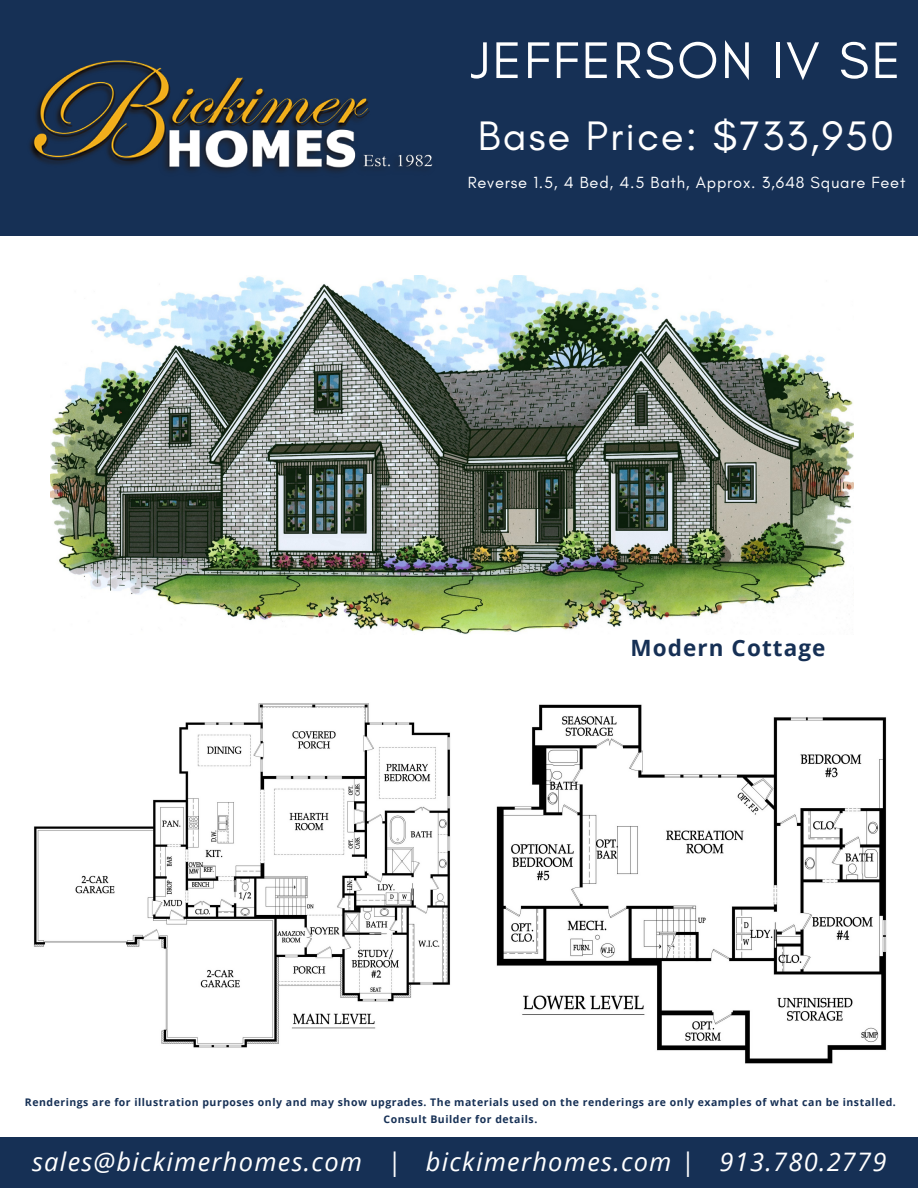
<style>
.page{position:relative;width:918px;height:1188px;background:#fff}
.page>*{position:absolute;margin:0;border:0;box-sizing:border-box;transform-origin:0 0}
.t1{font:52.5px "Glacial Indifference";letter-spacing:.05em;color:#fff}
.t2{font:42px "Glacial Indifference";letter-spacing:.05em;color:#fff}
.t3{font:italic 25.5px "Open Sans";letter-spacing:.05em;color:#fff}
.t4{font:700 22.5px "Open Sans";letter-spacing:.05em;color:#163055}
.t5{font:16.5px "Glacial Indifference";letter-spacing:.05em;color:#fff}
.t6{font:700 10.5px/16.6px "Open Sans";letter-spacing:.05em;color:#163055;text-align:center}
</style>
<div class="page">
<div style="left:0;top:0;width:918px;height:236px;background:#163055"></div>
<div style="left:0;top:1137px;width:918px;height:51px;background:#163055"></div>
<img style="left:29px;top:60px;width:404px;height:112px">
<img style="left:50px;top:275px;width:803px;height:359px">
<img style="left:34px;top:703px;width:417px;height:345px">
<img style="left:496px;top:704px;width:391px;height:360px">
<p class="t1" style="left:471px;top:28px;width:431px">JEFFERSON IV SE</p>
<p class="t2" style="left:478px;top:110px;width:418px">Base Price: $733,950</p>
<p class="t5" style="left:468px;top:173px;width:439px">Reverse 1.5, 4 Bed, 4.5 Bath, Approx. 3,648 Square Feet</p>
<p class="t4" style="left:630px;top:632px;width:197px">Modern Cottage</p>
<p class="t6" style="left:25px;top:1094px;width:872px">Renderings are for illustration purposes only and may show upgrades. The materials used on the renderings are only examples of what can be installed.<br>Consult Builder for details.</p>
<p class="t3" style="left:32px;top:1144px;width:856px">sales@bickimerhomes.com | bickimerhomes.com | 913.780.2779</p>
</div>
